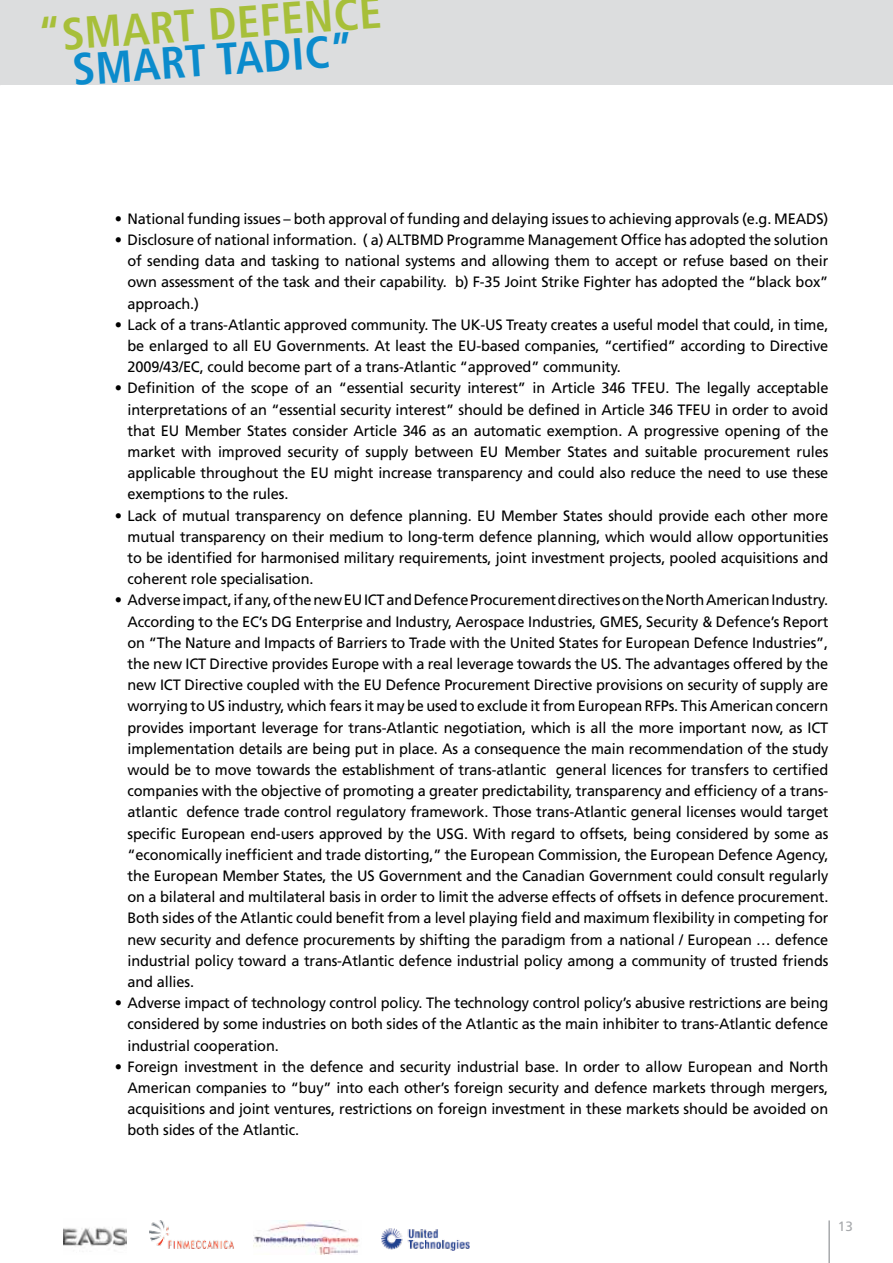
<style>
.page{position:relative;width:893px;height:1263px;background:#fff}
.page>*{position:absolute;margin:0;border:0;box-sizing:border-box;transform-origin:0 0}
.t1{font:700 condensed 45px "Frutiger";color:#a7bf39}
.t2{font:700 condensed 45px "Frutiger";color:#0b8bcc}
.t3{font:15px/21.1px "Frutiger";letter-spacing:-.01em;color:#000;text-align:justify}
.t4{font:13.5px "Frutiger";color:#a7a9ac}
</style>
<div class="page">
<div style="left:0;top:0;width:893px;height:85px;background:#dcddde"></div>
<hr style="left:828px;top:1220px;width:2px;height:43px;background:#a7a9ac">
<img style="left:381px;top:1228px;width:89px;height:23px">
<img style="left:64px;top:1227px;width:62px;height:19px">
<img style="left:149px;top:1220px;width:85px;height:29px">
<img style="left:254px;top:1221px;width:105px;height:33px">
<h1 class="t1" style="left:36px;top:9px;width:345px;rotate:-4deg">“SMART DEFENCE</h1>
<h1 class="t2" style="left:71px;top:43px;width:283px;rotate:-4deg">SMART TADIC”</h1>
<p class="t3" style="left:115px;top:208px;width:715px">• National funding issues – both approval of funding and delaying issues to achieving approvals (e.g. MEADS)</p>
<p class="t3" style="left:128px;top:229px;width:702px;text-indent:-13px">• Disclosure of national information. ( a) ALTBMD Programme Management Office has adopted the solution of sending data and tasking to national systems and allowing them to accept or refuse based on their own assessment of the task and their capability. b) F-35 Joint Strike Fighter has adopted the “black box” approach.)</p>
<p class="t3" style="left:128px;top:314px;width:702px;text-indent:-13px">• Lack of a trans-Atlantic approved community. The UK-US Treaty creates a useful model that could, in time, be enlarged to all EU Governments. At least the EU-based companies, “certified” according to Directive 2009/43/EC, could become part of a trans-Atlantic “approved” community.</p>
<p class="t3" style="left:128px;top:378px;width:702px;text-indent:-13px">• Definition of the scope of an “essential security interest” in Article 346 TFEU. The legally acceptable interpretations of an “essential security interest” should be defined in Article 346 TFEU in order to avoid that EU Member States consider Article 346 as an automatic exemption. A progressive opening of the market with improved security of supply between EU Member States and suitable procurement rules applicable throughout the EU might increase transparency and could also reduce the need to use these exemptions to the rules.</p>
<p class="t3" style="left:128px;top:505px;width:702px;text-indent:-13px">• Lack of mutual transparency on defence planning. EU Member States should provide each other more mutual transparency on their medium to long-term defence planning, which would allow opportunities to be identified for harmonised military requirements, joint investment projects, pooled acquisitions and coherent role specialisation.</p>
<p class="t3" style="left:128px;top:590px;width:702px;text-indent:-13px">• Adverse impact, if any, of the new EU ICT and Defence Procurement directives on the North American Industry.<br>According to the EC’s DG Enterprise and Industry, Aerospace Industries, GMES, Security &amp; Defence’s Report on “The Nature and Impacts of Barriers to Trade with the United States for European Defence Industries”, the new ICT Directive provides Europe with a real leverage towards the US. The advantages offered by the new ICT Directive coupled with the EU Defence Procurement Directive provisions on security of supply are worrying to US industry, which fears it may be used to exclude it from European RFPs. This American concern provides important leverage for trans-Atlantic negotiation, which is all the more important now, as ICT implementation details are being put in place. As a consequence the main recommendation of the study would be to move towards the establishment of trans-atlantic general licences for transfers to certified companies with the objective of promoting a greater predictability, transparency and efficiency of a trans&shy;atlantic defence trade control regulatory framework. Those trans-Atlantic general licenses would target specific European end-users approved by the USG. With regard to offsets, being considered by some as “economically inefficient and trade distorting,” the European Commission, the European Defence Agency, the European Member States, the US Government and the Canadian Government could consult regularly on a bilateral and multilateral basis in order to limit the adverse effects of offsets in defence procurement.<br>Both sides of the Atlantic could benefit from a level playing field and maximum flexibility in competing for new security and defence procurements by shifting the paradigm from a national / European … defence industrial policy toward a trans-Atlantic defence industrial policy among a community of trusted friends and allies.</p>
<p class="t3" style="left:128px;top:992px;width:702px;text-indent:-13px">• Adverse impact of technology control policy. The technology control policy’s abusive restrictions are being considered by some industries on both sides of the Atlantic as the main inhibiter to trans-Atlantic defence industrial cooperation.</p>
<p class="t3" style="left:128px;top:1056px;width:702px;text-indent:-13px">• Foreign investment in the defence and security industrial base. In order to allow European and North American companies to “buy” into each other’s foreign security and defence markets through mergers, acquisitions and joint ventures, restrictions on foreign investment in these markets should be avoided on both sides of the Atlantic.</p>
<p class="t4" style="left:838px;top:1218px;width:17px">13</p>
</div>
